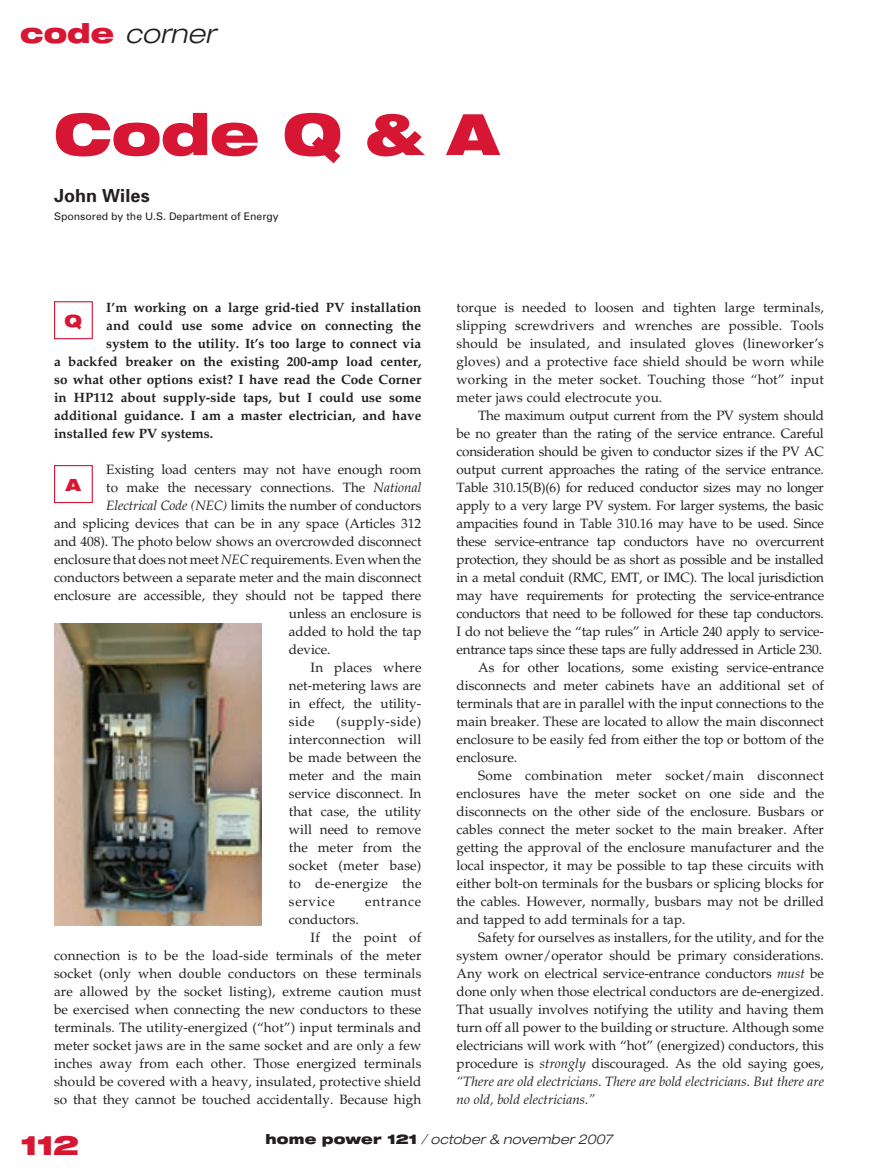
<style>
.page{position:relative;width:878px;height:1175px;background:#fff}
.page>*{position:absolute;margin:0;border:0;box-sizing:border-box;transform-origin:0 0}
.t1{font:900 expanded 57px "Helvetica Neue";color:#d71634}
.t2{font:italic 300 expanded 27px "Helvetica Neue";letter-spacing:.005em;color:#231f20}
.t3{font:900 expanded 27px "Helvetica Neue";color:#d71634}
.t4{font:700 18px "Univers";letter-spacing:.005em;color:#231f20}
.t5{font:900 expanded 16.8px "Helvetica Neue";color:#d71634}
.t6{font:13.5px/18px "Palatino";color:#231f20;text-align:justify}
.t7{font:13.5px "Palatino";letter-spacing:-.02em;color:#231f20}
.t8{font:700 13.5px "Palatino";color:#231f20}
.t9{font:italic 13.5px "Palatino";color:#231f20}
.t10{font:13.5px "Palatino";letter-spacing:.02em;color:#231f20}
.t11{font:italic 300 expanded 13.5px "Helvetica Neue";letter-spacing:.01em;color:#231f20}
.t12{font:13.5px "Palatino";letter-spacing:.025em;color:#231f20}
.t13{font:13.5px "Palatino";letter-spacing:.055em;color:#231f20}
.t14{font:10.5px "Univers";color:#231f20}
.s1{font-weight:900;font-style:normal;color:#d71634}
.s2{font-style:italic}
.s3{font-weight:900;font-style:normal}
</style>
<div class="page">
<div style="left:54px;top:301px;width:39px;height:38px;border:1px solid #d71634"></div>
<img style="left:54px;top:623px;width:208px;height:303px">
<div style="left:54px;top:465px;width:39px;height:38px;border:1px solid #d71634"></div>
<h2 class="t2" style="left:20px;top:17px;width:196px"><span class="s1">code</span> corner</h2>
<h1 class="t1" style="left:54px;top:97px;width:446px">Code Q &amp; A</h1>
<h3 class="t4" style="left:54px;top:184px;width:97px">John Wiles</h3>
<p class="t14" style="left:54px;top:209px;width:226px">Sponsored by the U.S. Department of Energy</p>
<p class="t8" style="left:106px;top:299px;width:316px">I’m working on a large grid-tied PV installation</p>
<p class="t8" style="left:106px;top:317px;width:316px">and could use some advice on connecting the</p>
<p class="t8" style="left:106px;top:335px;width:316px">system to the utility. It’s too large to connect via</p>
<p class="t8" style="left:54px;top:353px;width:369px">a backfed breaker on the existing 200-amp load center,</p>
<p class="t8" style="left:54px;top:371px;width:369px">so what other options exist? I have read the Code Corner</p>
<p class="t8" style="left:54px;top:389px;width:369px">in HP112 about supply-side taps, but I could use some</p>
<p class="t8" style="left:54px;top:407px;width:369px">additional guidance. I am a master electrician, and have</p>
<p class="t8" style="left:54px;top:425px;width:161px">installed few PV systems.</p>
<p class="t6" style="left:106px;top:461px;width:316px">Existing load centers may not have enough room</p>
<p class="t6" style="left:106px;top:479px;width:316px">to make the necessary connections. The <span class="s2">National</span></p>
<p class="t6" style="left:106px;top:497px;width:316px"><span class="s2">Electrical Code (NEC)</span> limits the number of conductors</p>
<p class="t6" style="left:54px;top:515px;width:369px">and splicing devices that can be in any space (Articles 312</p>
<p class="t6" style="left:54px;top:533px;width:369px">and 408). The photo below shows an overcrowded disconnect</p>
<p class="t6" style="left:54px;top:551px;width:369px">enclosure that does not meet <span class="s2">NEC</span> requirements. Even when the</p>
<p class="t6" style="left:54px;top:569px;width:369px">conductors between a separate meter and the main disconnect</p>
<p class="t6" style="left:54px;top:587px;width:369px">enclosure are accessible, they should not be tapped there</p>
<p class="t6" style="left:289px;top:605px;width:134px">unless an enclosure is</p>
<p class="t6" style="left:289px;top:623px;width:134px">added to hold the tap</p>
<p class="t6" style="left:289px;top:641px;width:43px">device.</p>
<p class="t6" style="left:310px;top:659px;width:112px">In places where</p>
<p class="t6" style="left:289px;top:677px;width:134px">net-metering laws are</p>
<p class="t6" style="left:289px;top:695px;width:134px">in effect, the utility-</p>
<p class="t6" style="left:289px;top:713px;width:27px">side</p>
<p class="t6" style="left:456px;top:299px;width:369px">torque is needed to loosen and tighten large terminals, slipping screwdrivers and wrenches are possible. Tools should be insulated, and insulated gloves (lineworker’s gloves) and a protective face shield should be worn while working in the meter socket. Touching those “hot” input meter jaws could electrocute you.</p>
<p class="t7" style="left:478px;top:408px;width:347px">The maximum output current from the PV system should</p>
<p class="t7" style="left:456px;top:426px;width:369px">be no greater than the rating of the service entrance. Careful</p>
<p class="t7" style="left:456px;top:444px;width:369px">consideration should be given to conductor sizes if the PV AC</p>
<p class="t7" style="left:456px;top:462px;width:369px">output current approaches the rating of the service entrance.</p>
<p class="t7" style="left:456px;top:480px;width:369px">Table 310.15(B)(6) for reduced conductor sizes may no longer</p>
<p class="t7" style="left:456px;top:498px;width:369px">apply to a very large PV system. For larger systems, the basic</p>
<p class="t7" style="left:456px;top:516px;width:369px">ampacities found in Table 310.16 may have to be used. Since</p>
<p class="t6" style="left:456px;top:533px;width:369px">these service-entrance tap conductors have no overcurrent</p>
<p class="t7" style="left:456px;top:552px;width:369px">protection, they should be as short as possible and be installed</p>
<p class="t7" style="left:456px;top:570px;width:369px">in a metal conduit (RMC, EMT, or IMC). The local jurisdiction</p>
<p class="t6" style="left:456px;top:587px;width:369px">may have requirements for protecting the service-entrance</p>
<p class="t7" style="left:456px;top:606px;width:369px">conductors that need to be followed for these tap conductors.</p>
<p class="t7" style="left:456px;top:624px;width:369px">I do not believe the “tap rules” in Article 240 apply to service-</p>
<p class="t7" style="left:456px;top:642px;width:367px">entrance taps since these taps are fully addressed in Article 230.</p>
<p class="t6" style="left:478px;top:659px;width:347px">As for other locations, some existing service-entrance</p>
<p class="t6" style="left:456px;top:677px;width:369px">disconnects and meter cabinets have an additional set of</p>
<p class="t6" style="left:456px;top:695px;width:369px">terminals that are in parallel with the input connections to the</p>
<p class="t6" style="left:456px;top:713px;width:369px">main breaker. These are located to allow the main disconnect</p>
<p class="t6" style="left:456px;top:731px;width:369px">enclosure to be easily fed from either the top or bottom of the</p>
<p class="t6" style="left:456px;top:749px;width:62px">enclosure.</p>
<p class="t10" style="left:478px;top:768px;width:347px">Some combination meter socket/main disconnect</p>
<p class="t6" style="left:456px;top:785px;width:369px">enclosures have the meter socket on one side and the</p>
<p class="t6" style="left:456px;top:803px;width:369px">disconnects on the other side of the enclosure. Busbars or</p>
<p class="t6" style="left:456px;top:821px;width:369px">cables connect the meter socket to the main breaker. After</p>
<p class="t6" style="left:456px;top:839px;width:369px">getting the approval of the enclosure manufacturer and the</p>
<p class="t6" style="left:456px;top:857px;width:369px">local inspector, it may be possible to tap these circuits with</p>
<p class="t6" style="left:456px;top:875px;width:369px">either bolt-on terminals for the busbars or splicing blocks for</p>
<p class="t6" style="left:456px;top:893px;width:369px">the cables. However, normally, busbars may not be drilled</p>
<p class="t6" style="left:456px;top:911px;width:230px">and tapped to add terminals for a tap.</p>
<p class="t6" style="left:478px;top:929px;width:347px">Safety for ourselves as installers, for the utility, and for the</p>
<p class="t6" style="left:456px;top:947px;width:369px">system owner/operator should be primary considerations.</p>
<p class="t6" style="left:456px;top:965px;width:369px">Any work on electrical service-entrance conductors <span class="s2">must</span> be</p>
<p class="t6" style="left:456px;top:983px;width:369px">done only when those electrical conductors are de-energized.</p>
<p class="t6" style="left:456px;top:1001px;width:369px">That usually involves notifying the utility and having them</p>
<p class="t6" style="left:456px;top:1019px;width:369px">turn off all power to the building or structure. Although some</p>
<p class="t6" style="left:456px;top:1037px;width:369px">electricians will work with “hot” (energized) conductors, this</p>
<p class="t6" style="left:456px;top:1055px;width:369px">procedure is <span class="s2">strongly</span> discouraged. As the old saying goes,</p>
<p class="t9" style="left:456px;top:1074px;width:369px">“There are old electricians. There are bold electricians. But there are</p>
<p class="t9" style="left:456px;top:1092px;width:140px">no old, bold electricians.”</p>
<p class="t5" style="left:65px;top:310px;width:19px">Q</p>
<p class="t5" style="left:66px;top:474px;width:16px">A</p>
<p class="t6" style="left:289px;top:713px;width:134px;text-indent:47px">(supply-side) interconnection will be made between the meter and the main service disconnect. In that case, the utility will need to remove the meter from the socket (meter base) to de-energize the service</p>
<p class="t13" style="left:365px;top:893px;width:58px">entrance</p>
<p class="t6" style="left:289px;top:910px;width:71px">conductors.</p>
<p class="t12" style="left:310px;top:929px;width:112px">If the point of</p>
<p class="t6" style="left:54px;top:946px;width:369px">connection is to be the load-side terminals of the meter</p>
<p class="t6" style="left:54px;top:964px;width:369px">socket (only when double conductors on these terminals</p>
<p class="t6" style="left:54px;top:982px;width:369px">are allowed by the socket listing), extreme caution must</p>
<p class="t6" style="left:54px;top:1000px;width:369px">be exercised when connecting the new conductors to these</p>
<p class="t6" style="left:54px;top:1018px;width:369px">terminals. The utility-energized (“hot”) input terminals and</p>
<p class="t6" style="left:54px;top:1036px;width:369px">meter socket jaws are in the same socket and are only a few</p>
<p class="t6" style="left:54px;top:1054px;width:369px">inches away from each other. Those energized terminals</p>
<p class="t6" style="left:54px;top:1072px;width:369px">should be covered with a heavy, insulated, protective shield</p>
<p class="t6" style="left:54px;top:1090px;width:369px">so that they cannot be touched accidentally. Because high</p>
<p class="t11" style="left:265px;top:1131px;width:348px"><span class="s3">home power 121</span> / october &amp; november 2007</p>
<h2 class="t3" style="left:20px;top:1128px;width:61px">112</h2>
</div>
